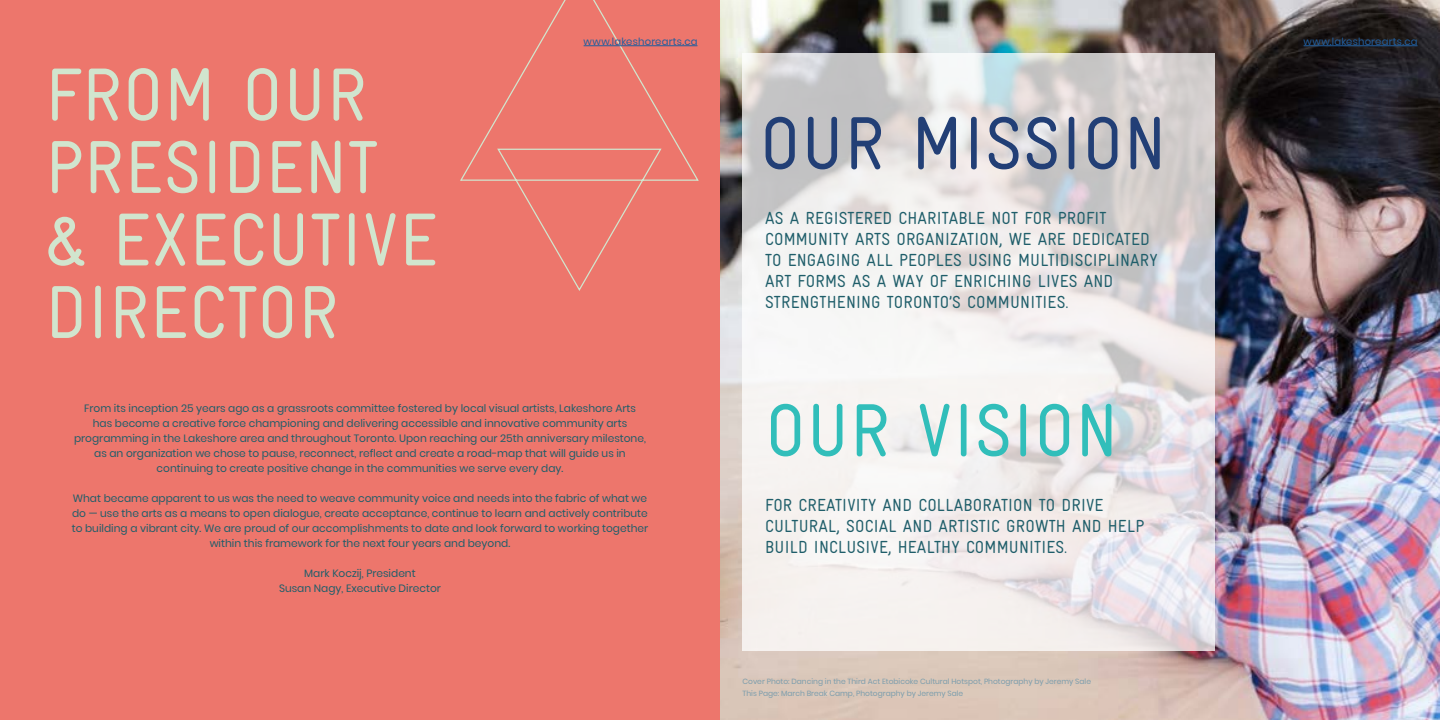
<style>
.page{position:relative;width:1440px;height:720px;background:#fff}
.page>*{position:absolute;margin:0;border:0;box-sizing:border-box;transform-origin:0 0}
.t1{font:75px/72.5px "Gravur Condensed";letter-spacing:.01em;color:#d1e5ce}
.t2{font:75px "Gravur Condensed";letter-spacing:.01em;color:#223f76}
.t3{font:75px "Gravur Condensed";letter-spacing:.01em;color:#31beba}
.t4{font:17.5px/21px "Gravur Condensed";letter-spacing:.01em;color:#1f5e6a}
.t5{font:10.62px/15px "Poppins";color:#1f5e6a;text-align:center}
.t6{font:10px "Poppins";letter-spacing:.02em;color:#215e9e}
.t7{font:7.5px/12.5px "Poppins";color:#7b9dad}
</style>
<div class="page">
<div style="left:0;top:0;width:720px;height:720px;background:#ed766c"></div>
<img style="left:720px;top:0;width:720px;height:720px">
<svg style="left:460px;top:0;width:239px;height:291px"></svg>
<hr style="left:584px;top:45px;width:113px;height:1px;background:#215e9e">
<hr style="left:1304px;top:45px;width:113px;height:1px;background:#215e9e">
<svg style="left:742px;top:53px;width:473px;height:598px;fill:#f2eded"></svg>
<h1 class="t1" style="left:45px;top:59px;width:394px">FROM OUR<br>PRESIDENT &amp; EXECUTIVE<br>DIRECTOR</h1>
<p class="t6" style="left:584px;top:36px;width:115px">www.lakeshorearts.ca</p>
<p class="t6" style="left:1304px;top:36px;width:115px">www.lakeshorearts.ca</p>
<h1 class="t2" style="left:760px;top:102px;width:408px">OUR MISSION</h1>
<h2 class="t4" style="left:765px;top:207px;width:394px">AS A REGISTERED CHARITABLE NOT FOR PROFIT COMMUNITY ARTS ORGANIZATION, WE ARE DEDICATED TO ENGAGING ALL PEOPLES USING MULTIDISCIPLINARY ART FORMS AS A WAY OF ENRICHING LIVES AND STRENGTHENING TORONTO’S COMMUNITIES.</h2>
<p class="t5" style="left:74px;top:400px;width:573px">From its inception 25 years ago as a grassroots committee fostered by local visual artists, Lakeshore Arts has become a creative force championing and delivering accessible and innovative community arts programming in the Lakeshore area and throughout Toronto. Upon reaching our 25th anniversary milestone, as an organization we chose to pause, reconnect, reflect and create a road-map that will guide us in continuing to create positive change in the communities we serve every day.</p>
<p class="t5" style="left:72px;top:491px;width:578px">What became apparent to us was the need to weave community voice and needs into the fabric of what we do — use the arts as a means to open dialogue, create acceptance, continue to learn and actively contribute to building a vibrant city. We are proud of our accomplishments to date and look forward to working together within this framework for the next four years and beyond.</p>
<p class="t5" style="left:279px;top:566px;width:163px">Mark Koczij, President<br>Susan Nagy, Executive Director</p>
<h1 class="t3" style="left:765px;top:389px;width:354px">OUR VISION</h1>
<h2 class="t4" style="left:765px;top:494px;width:381px">FOR CREATIVITY AND COLLABORATION TO DRIVE<br>CULTURAL, SOCIAL AND ARTISTIC GROWTH AND HELP<br>BUILD INCLUSIVE, HEALTHY COMMUNITIES.</h2>
<p class="t7" style="left:742px;top:675px;width:350px">Cover Photo: Dancing in the Third Act Etobicoke Cultural Hotspot, Photography by Jeremy Sale<br>This Page: March Break Camp, Photography by Jeremy Sale</p>
</div>
